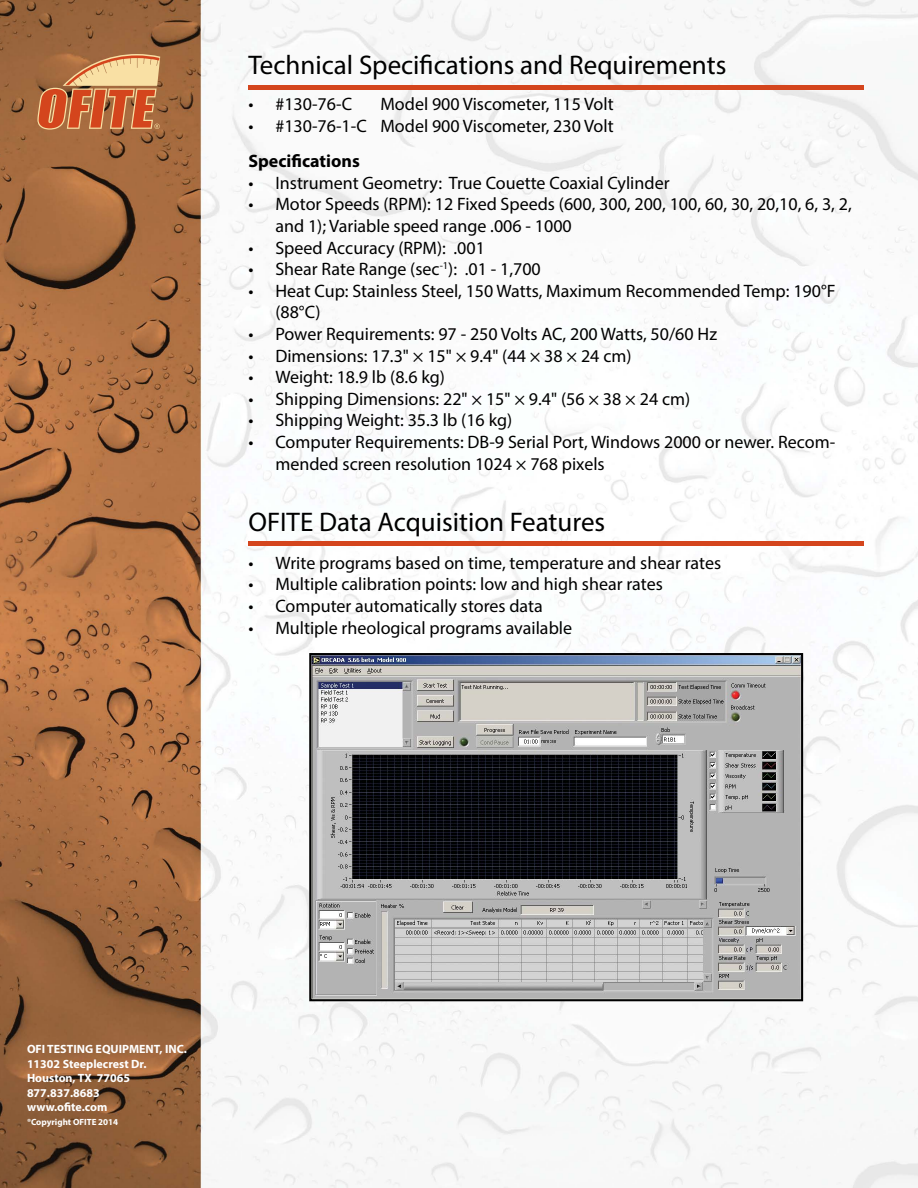
<style>
.page{position:relative;width:918px;height:1188px;background:#fff}
.page>*{position:absolute;margin:0;border:0;box-sizing:border-box;transform-origin:0 0}
.t1{font:27px "Myriad Pro";color:#000}
.t2{font:18px/21.6px "Myriad Pro";color:#000}
.t3{font:700 12px/14.4px "Myriad Pro";color:#fff}
.t4{font:700 9px "Myriad Pro";color:#fff}
.s1{font-weight:700}
</style>
<div class="page">
<img style="left:0;top:0;width:918px;height:1188px">
<svg style="left:37px;top:54px;width:123px;height:76px;background:#cb8152"></svg>
<img style="left:312px;top:656px;width:488px;height:342px">
<div style="left:309px;top:653px;width:494px;height:348px;border:2px solid #000"></div>
<hr style="left:248px;top:85px;width:616px;height:4px;background:#d4451d">
<hr style="left:248px;top:542px;width:616px;height:4px;background:#d4451d">
<p class="t1" style="left:248px;top:49px;width:479px">Technical Specifications and Requirements</p>
<p class="t2" style="left:248px;top:93px;width:105px">• #130-76-C</p>
<p class="t2" style="left:380px;top:93px;width:235px">Model 900 Viscometer, 115 Volt</p>
<p class="t2" style="left:248px;top:108px;width:367px;line-height:35.1px">• #130-76-1-C Model 900 Viscometer, 230 Volt<br><span class="s1">Specifications</span></p>
<p class="t2" style="left:248px;top:172px;width:423px">• Instrument Geometry: True Couette Coaxial Cylinder</p>
<p class="t2" style="left:275px;top:193px;width:578px;text-indent:-27px">• Motor Speeds (RPM): 12 Fixed Speeds (600, 300, 200, 100, 60, 30, 20,10, 6, 3, 2, and 1); Variable speed range .006 - 1000</p>
<p class="t2" style="left:248px;top:236px;width:238px">• Speed Accuracy (RPM): .001</p>
<p class="t2" style="left:248px;top:258px;width:294px">• Shear Rate Range (sec<sup>-1</sup>): .01 - 1,700</p>
<p class="t2" style="left:275px;top:280px;width:562px;text-indent:-27px">• Heat Cup: Stainless Steel, 150 Watts, Maximum Recommended Temp: 190°F (88°C)</p>
<p class="t2" style="left:248px;top:323px;width:470px">• Power Requirements: 97 - 250 Volts AC, 200 Watts, 50/60 Hz</p>
<p class="t2" style="left:248px;top:344px;width:385px">• Dimensions: 17.3" × 15" × 9.4" (44 × 38 × 24 cm)</p>
<p class="t2" style="left:248px;top:366px;width:198px">• Weight: 18.9 lb (8.6 kg)</p>
<p class="t2" style="left:248px;top:388px;width:443px">• Shipping Dimensions: 22" × 15" × 9.4" (56 × 38 × 24 cm)</p>
<p class="t2" style="left:248px;top:409px;width:265px">• Shipping Weight: 35.3 lb (16 kg)</p>
<p class="t2" style="left:275px;top:431px;width:561px;text-indent:-27px">• Computer Requirements: DB-9 Serial Port, Windows 2000 or newer. Recom&shy;mended screen resolution 1024 × 768 pixels</p>
<p class="t1" style="left:248px;top:505px;width:358px">OFITE Data Acquisition Features</p>
<p class="t2" style="left:248px;top:552px;width:474px">• Write programs based on time, temperature and shear rates</p>
<p class="t2" style="left:248px;top:573px;width:416px">• Multiple calibration points: low and high shear rates</p>
<p class="t2" style="left:248px;top:595px;width:296px">• Computer automatically stores data</p>
<p class="t2" style="left:248px;top:616px;width:325px">• Multiple rheological programs available</p>
<p class="t3" style="left:27px;top:1042px;width:161px">OFI TESTING EQUIPMENT, INC.<br>11302 Steeplecrest Dr.<br>Houston, TX 77065<br>877.837.8683<br>www.ofite.com</p>
<p class="t4" style="left:27px;top:1116px;width:93px">®Copyright OFITE 2014</p>
</div>
